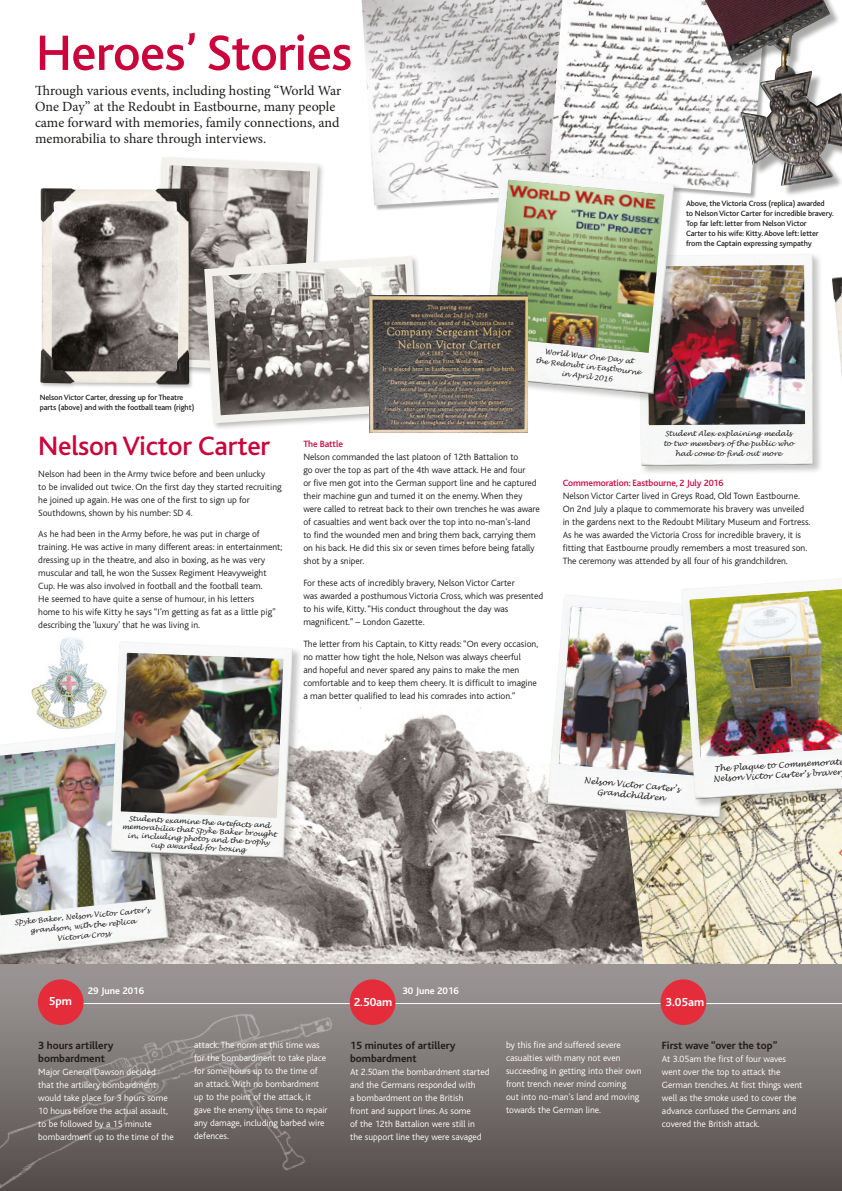
<style>
.page{position:relative;width:842px;height:1191px;background:#fff}
.page>*{position:absolute;margin:0;border:0;box-sizing:border-box;transform-origin:0 0}
.t1{font:500 52px "Bliss";letter-spacing:-.01em;color:#c9053c}
.t2{font:500 27.8px "Bliss";letter-spacing:-.01em;color:#c9053c}
.t3{font:14px/16px "Minion Pro";letter-spacing:-.005em;color:#1d1d1b}
.t4{font:700 12.1px "Bliss";color:#fff}
.t5{font:700 11px/13px "Bliss";color:#1d1d1b}
.t6{font:700 10px "Bliss";color:#fff}
.t7{font:300 9.5px/13px "Bliss";color:#1d1d1b}
.t8{font:300 9.5px/13px "Bliss";color:#fff}
.t9{font:500 9.5px "Bliss";letter-spacing:-.01em;color:#c9053c}
.t10{font:500 8px/10px "Bliss";letter-spacing:-.01em;color:#1d1d1b}
.t11{font:italic 8px/10.1px "Lucida Handwriting";color:#1d1d1b;text-align:center}
.t12{font:italic 7px/10px "Lucida Handwriting";color:#1d1d1b;text-align:center}
</style>
<div class="page">
<img style="left:832px;top:276px;width:10px;height:99px">
<svg style="left:841px;top:286px;width:1px;height:15px"></svg>
<img style="left:178px;top:707px;width:447px;height:257px">
<img style="left:625px;top:808px;width:217px;height:156px">
<div style="left:0;top:964px;width:842px;height:227px;background:linear-gradient(to bottom,#9f9a99,#544d4b)"></div>
<svg style="left:161px;top:157px;width:258px;height:270px"></svg>
<div style="left:0;top:728px;width:178px;height:238px;background:#1d1d1b;opacity:.25"></div>
<img style="left:0;top:729px;width:169px;height:227px">
<img style="left:0;top:741px;width:156px;height:174px">
<div style="left:110px;top:639px;width:192px;height:229px;background:#1d1d1b;opacity:.25"></div>
<img style="left:111px;top:641px;width:182px;height:217px">
<img style="left:121px;top:653px;width:162px;height:165px">
<div style="left:546px;top:593px;width:200px;height:234px;background:#1d1d1b;opacity:.25"></div>
<img style="left:547px;top:594px;width:190px;height:224px">
<img style="left:559px;top:606px;width:121px;height:171px">
<div style="left:680px;top:576px;width:162px;height:232px;background:#1d1d1b;opacity:.25"></div>
<img style="left:681px;top:578px;width:161px;height:221px">
<img style="left:690px;top:589px;width:152px;height:169px">
<div style="left:39px;top:185px;width:159px;height:204px;background:#1d1d1b;opacity:.27"></div>
<img style="left:40px;top:188px;width:149px;height:197px">
<img style="left:52px;top:201px;width:127px;height:171px">
<hr style="left:38px;top:1003px;width:804px;height:1px;background:#fff">
<div style="left:38px;top:979px;width:46px;height:46px;background:#e52c3a;border-radius:50%"></div>
<div style="left:350px;top:979px;width:45px;height:46px;background:#e52c3a;border-radius:50%"></div>
<div style="left:660px;top:979px;width:46px;height:46px;background:#e52c3a;border-radius:50%"></div>
<img style="left:29px;top:637px;width:80px;height:94px">
<img style="left:0;top:984px;width:374px;height:207px">
<div style="left:360px;top:0;width:229px;height:211px;background:#1d1d1b;opacity:.35"></div>
<img style="left:362px;top:0;width:187px;height:205px">
<img style="left:549px;top:0;width:116px;height:166px">
<div style="left:638px;top:252px;width:186px;height:223px;background:#1d1d1b;opacity:.25"></div>
<img style="left:639px;top:254px;width:175px;height:212px">
<img style="left:648px;top:265px;width:157px;height:160px">
<div style="left:480px;top:166px;width:204px;height:237px;background:#1d1d1b;opacity:.25"></div>
<img style="left:481px;top:167px;width:193px;height:227px">
<img style="left:493px;top:180px;width:171px;height:173px">
<div style="left:665px;top:0;width:177px;height:196px;background:#1d1d1b;opacity:.38"></div>
<img style="left:705px;top:0;width:137px;height:186px">
<img style="left:369px;top:295px;width:158px;height:137px">
<h1 class="t1" style="left:36px;top:26px;width:318px">Heroes’ Stories</h1>
<h3 class="t3" style="left:35px;top:83px;width:308px">Through various events, including hosting “World War One Day” at the Redoubt in Eastbourne, many people came forward with memories, family connections, and memorabilia to share through interviews.</h3>
<p class="t10" style="left:40px;top:393px;width:156px">Nelson Victor Carter, dressing up for Theatre parts (above) and with the football team (right)</p>
<p class="t12" style="left:537px;top:346px;width:107px;rotate:6deg">World War One Day at<br>the Redoubt in Eastbourne in April 2016</p>
<p class="t10" style="left:686px;top:198px;width:149px">Above, the Victoria Cross (replica) awarded to Nelson Victor Carter for incredible bravery.<br>Top far left: letter from Nelson Victor<br>Carter to his wife: Kitty. Above left: letter from the Captain expressing sympathy</p>
<h2 class="t2" style="left:38px;top:431px;width:233px">Nelson Victor Carter</h2>
<p class="t7" style="left:38px;top:467px;width:245px">Nelson had been in the Army twice before and been unlucky<br>to be invalided out twice. On the first day they started recruiting he joined up again. He was one of the first to sign up for Southdowns, shown by his number: SD 4.</p>
<p class="t7" style="left:38px;top:527px;width:246px">As he had been in the Army before, he was put in charge of training. He was active in many different areas: in entertainment; dressing up in the theatre, and also in boxing, as he was very muscular and tall, he won the Sussex Regiment Heavyweight Cup. He was also involved in football and the football team.<br>He seemed to have quite a sense of humour, in his letters<br>home to his wife Kitty he says “I’m getting as fat as a little pig” describing the ‘luxury’ that he was living in.</p>
<p class="t9" style="left:303px;top:439px;width:41px">The Battle</p>
<p class="t7" style="left:303px;top:451px;width:238px">Nelson commanded the last platoon of 12th Battalion to<br>go over the top as part of the 4th wave attack. He and four<br>or five men got into the German support line and he captured their machine gun and turned it on the enemy. When they were called to retreat back to their own trenches he was aware of casualties and went back over the top into no-man’s-land to find the wounded men and bring them back, carrying them on his back. He did this six or seven times before being fatally shot by a sniper.</p>
<p class="t7" style="left:303px;top:576px;width:241px">For these acts of incredibly bravery, Nelson Victor Carter<br>was awarded a posthumous Victoria Cross, which was presented to his wife, Kitty. “His conduct throughout the day was magnificent.” – London Gazette.</p>
<p class="t7" style="left:303px;top:637px;width:236px">The letter from his Captain, to Kitty reads: “On every occasion, no matter how tight the hole, Nelson was always cheerful<br>and hopeful and never spared any pains to make the men comfortable and to keep them cheery. It is difficult to imagine a man better qualified to lead his comrades into action.”</p>
<p class="t12" style="left:663px;top:429px;width:131px">Student Alex explaining medals to two members of the public who had come to find out more</p>
<p class="t9" style="left:563px;top:478px;width:162px">Commemoration: Eastbourne, 2 July 2016</p>
<p class="t7" style="left:563px;top:490px;width:249px">Nelson Victor Carter lived in Greys Road, Old Town Eastbourne.<br>On 2nd July a plaque to commemorate his bravery was unveiled in the gardens next to the Redoubt Military Museum and Fortress.<br>As he was awarded the Victoria Cross for incredible bravery, it is fitting that Eastbourne proudly remembers a most treasured son.<br>The ceremony was attended by all four of his grandchildren.</p>
<p class="t12" style="left:122px;top:814px;width:156px;line-height:8.5px;rotate:3deg">Students examine the artefacts and memorabilia that Spyke Baker brought in, including photos and the trophy cup awarded for boxing</p>
<p class="t12" style="left:14px;top:917px;width:137px;rotate:-5deg">Spyke Baker, Nelson Victor Carter’s grandson, with the replica<br>Victoria Cross</p>
<p class="t11" style="left:584px;top:776px;width:98px;rotate:5deg">Nelson Victor Carter’s<br>Grandchildren</p>
<p class="t11" style="left:713px;top:764px;width:130px;text-align:left;rotate:-3deg">The Plaque to Commemorat<br>Nelson Victor Carter’s braver</p>
<p class="t6" style="left:88px;top:986px;width:58px">29 June 2016</p>
<p class="t6" style="left:403px;top:986px;width:58px">30 June 2016</p>
<p class="t4" style="left:49px;top:994px;width:25px">5pm</p>
<p class="t4" style="left:354px;top:996px;width:40px">2.50am</p>
<p class="t4" style="left:665px;top:996px;width:40px">3.05am</p>
<p class="t5" style="left:38px;top:1039px;width:77px">3 hours artillery bombardment</p>
<p class="t8" style="left:38px;top:1065px;width:137px">Major General Dawson decided that the artillery bombardment would take place for 3 hours some<br>10 hours before the actual assault, to be followed by a 15 minute bombardment up to the time of the</p>
<p class="t8" style="left:194px;top:1038px;width:135px">attack. The norm at this time was for the bombardment to take place for some hours up to the time of an attack. With no bombardment up to the point of the attack, it gave the enemy lines time to repair any damage, including barbed wire defences.</p>
<p class="t5" style="left:350px;top:1039px;width:107px">15 minutes of artillery bombardment</p>
<p class="t8" style="left:350px;top:1065px;width:141px">At 2.50am the bombardment started and the Germans responded with<br>a bombardment on the British<br>front and support lines. As some<br>of the 12th Battalion were still in the support line they were savaged</p>
<p class="t8" style="left:506px;top:1038px;width:137px">by this fire and suffered severe casualties with many not even succeeding in getting into their own front trench never mind coming<br>out into no-man’s land and moving towards the German line.</p>
<p class="t5" style="left:662px;top:1039px;width:117px">First wave “over the top”</p>
<p class="t8" style="left:662px;top:1052px;width:142px">At 3.05am the first of four waves went over the top to attack the<br>German trenches. At first things went well as the smoke used to cover the advance confused the Germans and covered the British attack.</p>
</div>
